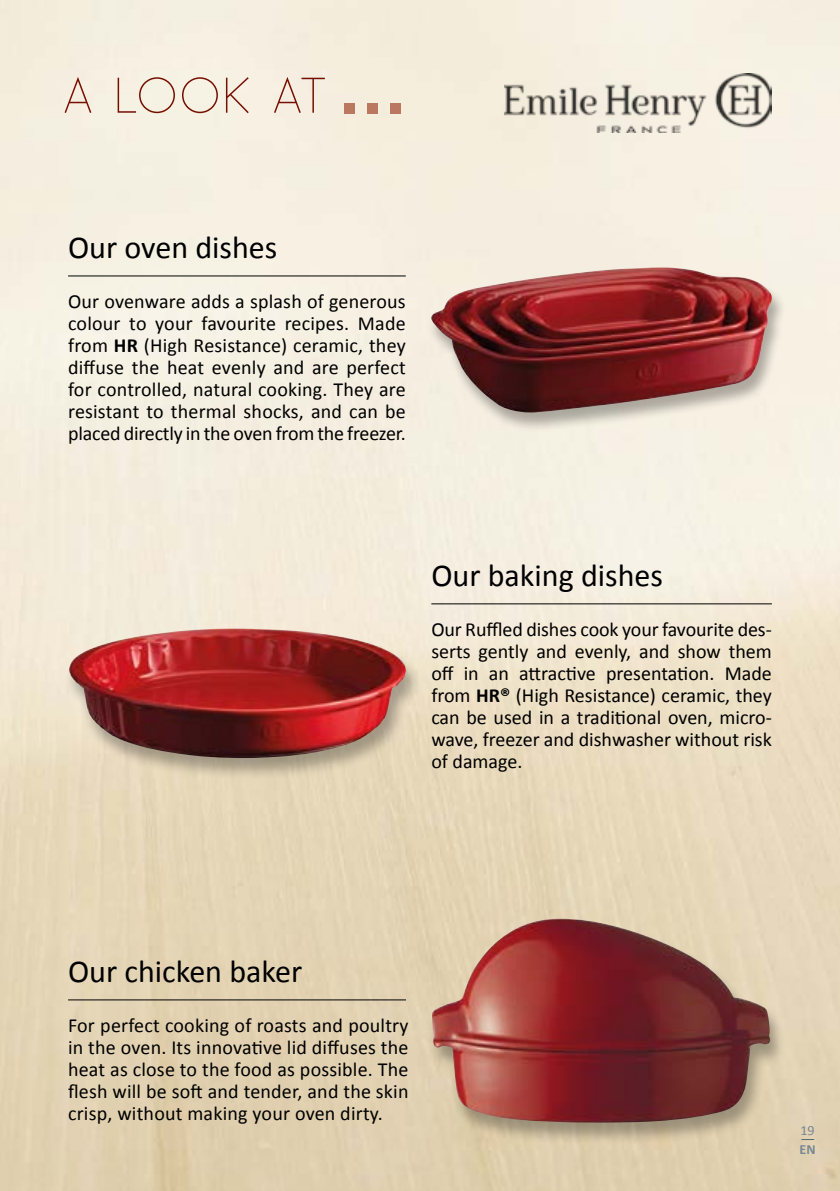
<style>
.page{position:relative;width:840px;height:1191px;background:#fff}
.page>*{position:absolute;margin:0;border:0;box-sizing:border-box;transform-origin:0 0}
.t1{font:300 172px "Existence";color:#bb7860}
.t2{font:300 50px "Existence";color:#770f00}
.t3{font:32px "Calibri";color:#000}
.t4{font:20px/22px "Calibri";color:#000;text-align:justify}
.t5{font:14px "Calibri";color:#778891}
.t6{font:700 14px "Calibri";color:#778891}
.s1{font-weight:700}
</style>
<div class="page">
<img style="left:0;top:0;width:839px;height:1191px">
<svg style="left:801px;top:1139px;width:12px;height:1px"></svg>
<img style="left:504px;top:73px;width:267px;height:60px">
<hr style="left:68px;top:276px;width:337px;height:1px;background:#000">
<div style="left:427px;top:269px;width:358px;height:163px;background:#000;opacity:.3"></div>
<img style="left:431px;top:268px;width:340px;height:144px">
<hr style="left:68px;top:999px;width:338px;height:1px;background:#000">
<div style="left:426px;top:918px;width:360px;height:227px;background:#000;opacity:.3"></div>
<img style="left:431px;top:918px;width:338px;height:204px">
<div style="left:64px;top:629px;width:357px;height:152px;background:#000;opacity:.3"></div>
<img style="left:69px;top:628px;width:336px;height:130px">
<hr style="left:431px;top:603px;width:340px;height:1px;background:#000">
<h2 class="t2" style="left:62px;top:58px;width:266px">A LOOK AT</h2>
<h1 class="t1" style="left:333px;top:-75px;width:79px">...</h1>
<h3 class="t3" style="left:68px;top:227px;width:211px">Our oven dishes</h3>
<p class="t4" style="left:68px;top:291px;width:339px">Our ovenware adds a splash of generous colour to your favourite recipes. Made from <span class="s1">HR</span> (High Resistance) ceramic, they diffuse the heat evenly and are perfect for controlled, natural cooking. They are resistant to thermal shocks, and can be placed directly in the oven from the freezer.</p>
<h3 class="t3" style="left:431px;top:555px;width:233px">Our baking dishes</h3>
<p class="t4" style="left:431px;top:618px;width:342px">Our Ruffled dishes cook your favourite des&shy;serts gently and evenly, and show them off in an attractive presentation. Made from <span class="s1">HR®</span> (High Resistance) ceramic, they can be used in a traditional oven, micro&shy;wave, freezer and dishwasher without risk of damage.</p>
<h3 class="t3" style="left:68px;top:951px;width:235px">Our chicken baker</h3>
<p class="t4" style="left:68px;top:1014px;width:342px">For perfect cooking of roasts and poultry in the oven. Its innovative lid diffuses the heat as close to the food as possible. The flesh will be soft and tender, and the skin crisp, without making your oven dirty.</p>
<p class="t5" style="left:800px;top:1122px;width:16px">19</p>
<p class="t6" style="left:799px;top:1140px;width:18px">EN</p>
</div>
